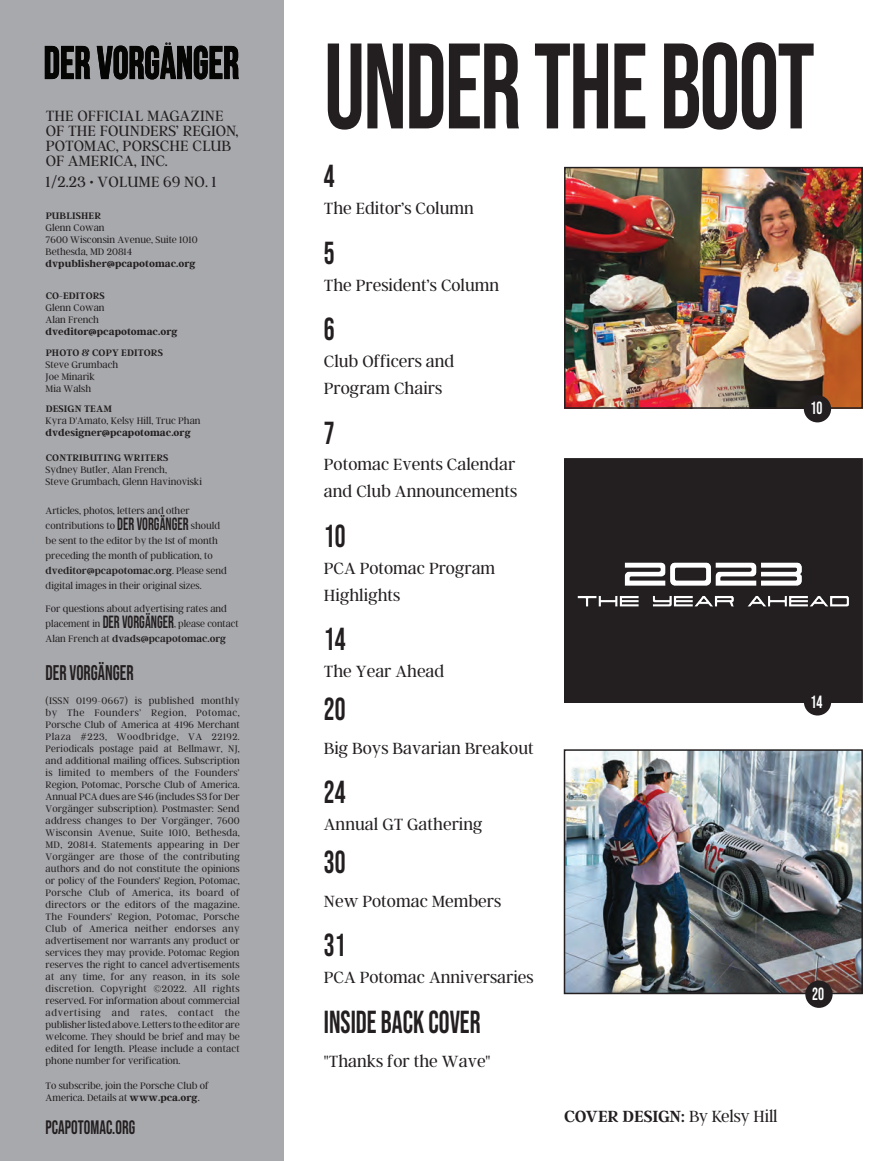
<style>
.page{position:relative;width:891px;height:1161px;background:#fff}
.page>*{position:absolute;margin:0;border:0;box-sizing:border-box;transform-origin:0 0}
.t1{font:121.35px "Bebas Neue";letter-spacing:-.02em;color:#231f20;scale:.85 1}
.TOC_PAGE{font:31.8px "Bebas Neue";color:#231f20;scale:.85 1}
.t2{font:21.3px "Bebas Neue";color:#231f20;scale:.85 1}
.t3{font:19.5px "Bebas Neue";color:#231f20;scale:.85 1}
.TOC2{font:300 18px/27px "Argent CF";color:#231f20}
.TOC_PAGE-2{font:300 18px "Argent CF";color:#231f20}
.t4{font:600 18px "Argent CF";letter-spacing:-.01em;color:#231f20}
.TOC_PAGE-3{font:17.7px "Bebas Neue";color:#fff;scale:.85 1}
.t5{font:300 16.5px/15px "Argent CF";letter-spacing:.01em;color:#231f20}
.TOC2-2{font:300 10.5px/12px "Argent CF";color:#231f20}
.TOC2-3{font:700 10.5px/12px "Argent CF";color:#231f20}
.s1{font-weight:600}
.s2{font-weight:700}
.s3{font-weight:300}
.s4{font-family:"Bebas Neue";font-weight:400;font-size:17.7px}
.s5{font-weight:400}
</style>
<div class="page">
<div style="left:1px;top:0;width:283px;height:1161px;background:#a8a9ad"></div>
<div style="left:565px;top:459px;width:297px;height:243px;background:#231f20"></div>
<img style="left:577px;top:562px;width:272px;height:45px">
<div style="left:564px;top:458px;width:299px;height:245px;border:2px solid #231f20"></div>
<img style="left:567px;top:752px;width:293px;height:239px">
<div style="left:564px;top:749px;width:299px;height:245px;border:2px solid #231f20"></div>
<img style="left:567px;top:170px;width:293px;height:236px">
<div style="left:564px;top:167px;width:299px;height:242px;border:2px solid #231f20"></div>
<svg style="left:45px;top:42px;width:194px;height:37px"></svg>
<div style="left:804px;top:395px;width:27px;height:27px;background:#231f20;border-radius:50%"></div>
<div style="left:804px;top:688px;width:27px;height:28px;background:#231f20;border-radius:50%"></div>
<div style="left:805px;top:981px;width:28px;height:27px;background:#231f20;border-radius:50%"></div>
<p class="t5" style="left:46px;top:108px;width:194px">THE OFFICIAL MAGAZINE<br>OF THE FOUNDERS’ REGION,<br>POTOMAC, PORSCHE CLUB<br>OF AMERICA, INC.</p>
<p class="t5" style="left:46px;top:175px;width:173px">1/2.23 • VOLUME 69 NO. 1</p>
<p class="TOC2-2" style="left:46px;top:210px;width:153px"><span class="s1">PUBLISHER<br></span>Glenn Cowan<br>7600 Wisconsin Avenue, Suite 1010<br>Bethesda, MD 20814 <span class="s2">dvpublisher@pcapotomac.org</span></p>
<p class="TOC2-3" style="left:46px;top:291px;width:133px"><span class="s1">CO-EDITORS<br></span><span class="s3">Glenn Cowan<br>Alan French </span>dveditor@pcapotomac.org</p>
<p class="TOC2-2" style="left:46px;top:346px;width:119px"><span class="s1">PHOTO &amp; COPY EDITORS<br></span>Steve Grumbach<br>Joe Minarik<br>Mia Walsh</p>
<p class="TOC2-2" style="left:46px;top:403px;width:156px"><span class="s1">DESIGN TEAM<br></span>Kyra D'Amato, Kelsy Hill, Truc Phan <span class="s2">dvdesigner@pcapotomac.org</span></p>
<p class="TOC2-2" style="left:46px;top:452px;width:158px"><span class="s1">CONTRIBUTING WRITERS<br></span>Sydney Butler, Alan French,<br>Steve Grumbach, Glenn Havinoviski</p>
<p class="TOC2-2" style="left:46px;top:503px;width:183px;line-height:15px">Articles, photos, letters and other contributions to <span class="s4">DER VORGÄNGER</span> should be sent to the editor by the 1st of month preceding the month of publication, to <span class="s1">dveditor@pcapotomac.org</span>. Please send digital images in their original sizes.</p>
<p class="TOC2-2" style="left:46px;top:603px;width:183px">For questions about advertising rates and</p>
<p class="TOC2-2" style="left:46px;top:616px;width:195px;line-height:15px">placement in <span class="s4">DER VORGÄNGER</span>, please contact<br>Alan French at <span class="s1">dvads@pcapotomac.org</span></p>
<p class="t2" style="left:46px;top:661px;width:105px">DER VORGÄNGER</p>
<p class="TOC2-2" style="left:46px;top:695px;width:196px;text-align:justify">(ISSN 0199-0667) is published monthly by The Founders’ Region, Potomac, Porsche Club of America at 4196 Merchant Plaza #223, Woodbridge, VA 22192.<br>Periodicals postage paid at Bellmawr, NJ, and additional mailing offices. Subscription is limited to members of the Founders’ Region, Potomac, Porsche Club of America.<br>Annual PCA dues are $46 (includes $3 for Der Vorgänger subscription). Postmaster: Send address changes to Der Vorgänger, 7600<br>Wisconsin Avenue, Suite 1010, Bethesda, MD, 20814. Statements appearing in Der Vorgänger are those of the contributing authors and do not constitute the opinions or policy of the Founders’ Region, Potomac, Porsche Club of America, its board of directors or the editors of the magazine.<br>The Founders’ Region, Potomac, Porsche Club of America neither endorses any advertisement nor warrants any product or services they may provide. Potomac Region reserves the right to cancel advertisements at any time, for any reason, in its sole discretion. Copyright ©2022. All rights reserved. For information about commercial advertising and rates, contact the publisher listed above. Letters to the editor are welcome. They should be brief and may be edited for length. Please include a contact phone number for verification.</p>
<p class="TOC2-2" style="left:46px;top:1080px;width:165px">To subscribe, join the Porsche Club of<br>America. Details at <span class="s2">www.pca.org</span><span class="s5">.</span></p>
<p class="t3" style="left:46px;top:1116px;width:107px">PCAPOTOMAC.ORG</p>
<p class="t1" style="left:324px;top:18px;width:579px">UNDER THE BOOT</p>
<p class="TOC_PAGE" style="left:324px;top:158px;width:14px">4</p>
<p class="TOC2" style="left:324px;top:195px;width:151px">The Editor’s Column</p>
<p class="TOC_PAGE" style="left:324px;top:235px;width:14px">5</p>
<p class="TOC2" style="left:324px;top:272px;width:177px">The President’s Column</p>
<p class="TOC_PAGE" style="left:324px;top:311px;width:14px">6</p>
<p class="TOC2" style="left:324px;top:348px;width:132px">Club Officers and<br>Program Chairs</p>
<p class="TOC_PAGE" style="left:324px;top:415px;width:14px">7</p>
<p class="TOC2" style="left:324px;top:452px;width:195px">Potomac Events Calendar and Club Announcements</p>
<p class="TOC_PAGE" style="left:324px;top:518px;width:27px">10</p>
<p class="TOC2" style="left:324px;top:555px;width:173px">PCA Potomac Program<br>Highlights</p>
<p class="TOC_PAGE" style="left:324px;top:621px;width:27px">14</p>
<p class="TOC_PAGE-2" style="left:324px;top:662px;width:122px">The Year Ahead</p>
<p class="TOC_PAGE" style="left:324px;top:691px;width:27px">20</p>
<p class="TOC_PAGE-2" style="left:324px;top:739px;width:211px">Big Boys Bavarian Breakout</p>
<p class="TOC_PAGE" style="left:324px;top:774px;width:27px">24</p>
<p class="TOC_PAGE-2" style="left:324px;top:815px;width:160px">Annual GT Gathering</p>
<p class="TOC_PAGE" style="left:324px;top:844px;width:27px">30</p>
<p class="TOC2" style="left:324px;top:888px;width:179px">New Potomac Members</p>
<p class="TOC_PAGE" style="left:324px;top:927px;width:27px">31</p>
<p class="TOC_PAGE-2" style="left:324px;top:968px;width:211px">PCA Potomac Anniversaries</p>
<p class="TOC_PAGE" style="left:324px;top:1004px;width:186px">INSIDE BACK COVER</p>
<p class="TOC_PAGE-2" style="left:324px;top:1051px;width:168px">"Thanks for the Wave"</p>
<p class="t4" style="left:564px;top:1106px;width:215px">COVER DESIGN: <span class="s3">By Kelsy Hill</span></p>
<p class="TOC_PAGE-3" style="left:811px;top:398px;width:16px">10</p>
<p class="TOC_PAGE-3" style="left:811px;top:691px;width:16px">14</p>
<p class="TOC_PAGE-3" style="left:812px;top:984px;width:16px">20</p>
</div>
